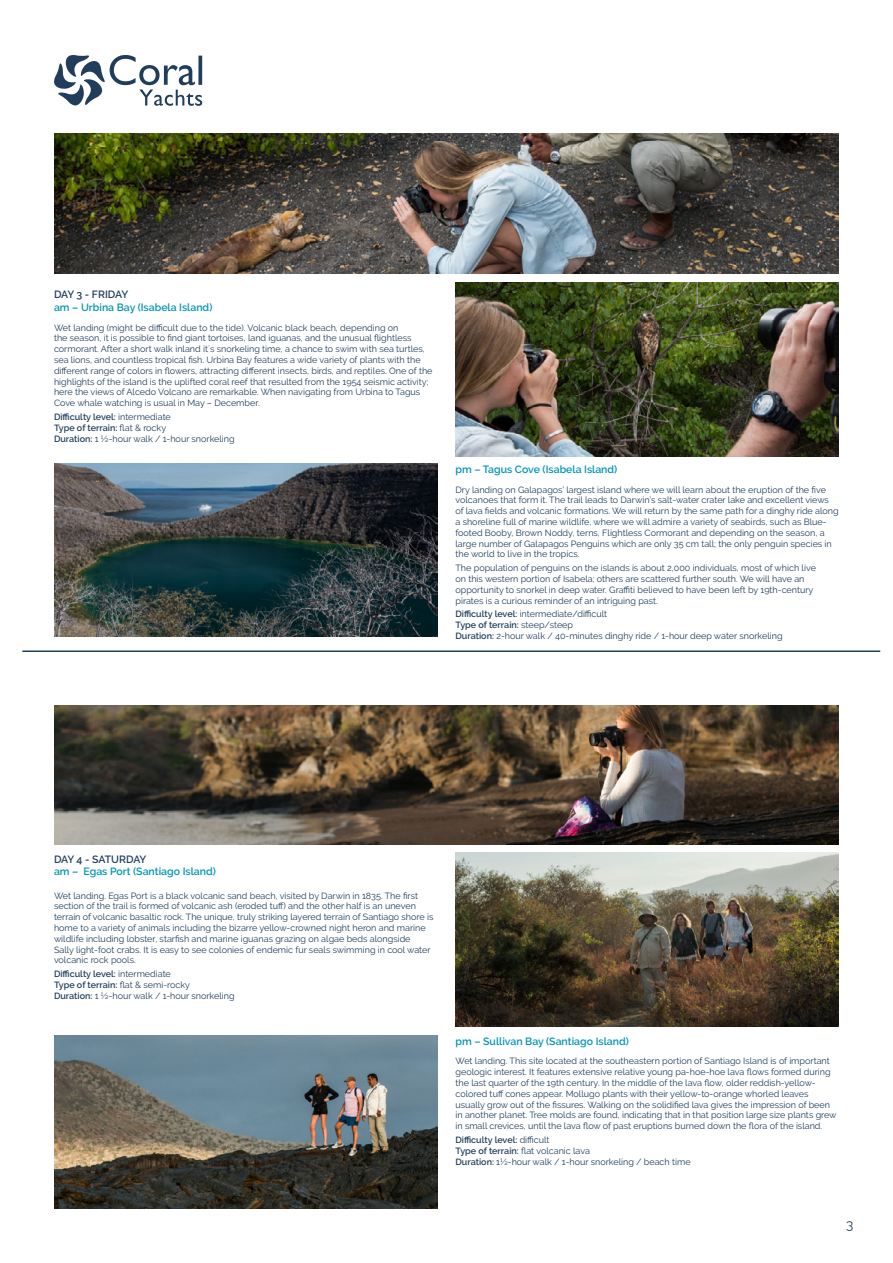
<style>
.page{position:relative;width:893px;height:1263px;background:#fff}
.page>*{position:absolute;margin:0;border:0;box-sizing:border-box;transform-origin:0 0}
.t1{font:13.5px "Raleway";color:#203e5c}
.t2{font:600 10.5px "Raleway";color:#0094b6}
.t3{font:600 10.5px "Raleway";letter-spacing:-.025em;color:#203e5c}
.t4{font:9px/10.8px "Raleway";color:#203e5c}
.s1{font-weight:600}
</style>
<div class="page">
<hr style="left:22px;top:650px;width:858px;height:2px;background:#203e5c">
<svg style="left:54px;top:55px;width:148px;height:51px"></svg>
<img style="left:455px;top:283px;width:384px;height:173px">
<img style="left:54px;top:134px;width:785px;height:140px">
<img style="left:54px;top:464px;width:383px;height:173px">
<img style="left:54px;top:705px;width:784px;height:140px">
<img style="left:455px;top:853px;width:384px;height:173px">
<img style="left:54px;top:1035px;width:383px;height:173px">
<p class="t3" style="left:54px;top:288px;width:76px">DAY 3 - FRIDAY</p>
<p class="t2" style="left:54px;top:301px;width:160px">am – Urbina Bay (Isabela Island)</p>
<p class="t4" style="left:54px;top:322px;width:380px">Wet landing (might be difficult due to the tide). Volcanic black beach, depending on<br>the season, it is possible to find giant tortoises, land iguanas, and the unusual flightless cormorant. After a short walk inland it´s snorkeling time, a chance to swim with sea turtles, sea lions, and countless tropical fish. Urbina Bay features a wide variety of plants with the different range of colors in flowers, attracting different insects, birds, and reptiles. One of the highlights of the island is the uplifted coral reef that resulted from the 1954 seismic activity; here the views of Alcedo Volcano are remarkable. When navigating from Urbina to Tagus Cove whale watching is usual in May – December.</p>
<p class="t4" style="left:54px;top:411px;width:182px"><span class="s1">Difficulty level:</span> intermediate<br><span class="s1">Type of terrain:</span> flat &amp; rocky<br><span class="s1">Duration:</span> 1 ½-hour walk / 1-hour snorkeling</p>
<p class="t2" style="left:455px;top:464px;width:163px">pm – Tagus Cove (Isabela Island)</p>
<p class="t4" style="left:455px;top:484px;width:385px">Dry landing on Galapagos’ largest island where we will learn about the eruption of the five volcanoes that form it. The trail leads to Darwin’s salt-water crater lake and excellent views of lava fields and volcanic formations. We will return by the same path for a dinghy ride along a shoreline full of marine wildlife, where we will admire a variety of seabirds, such as Blue&shy;footed Booby, Brown Noddy, terns, Flightless Cormorant and depending on the season, a large number of Galapagos Penguins which are only 35 cm tall; the only penguin species in the world to live in the tropics.</p>
<p class="t4" style="left:455px;top:563px;width:362px">The population of penguins on the islands is about 2,000 individuals, most of which live on this western portion of Isabela; others are scattered further south. We will have an opportunity to snorkel in deep water. Graffiti believed to have been left by 19th-century pirates is a curious reminder of an intriguing past.</p>
<p class="t4" style="left:455px;top:609px;width:329px"><span class="s1">Difficulty level:</span> intermediate/difficult<br><span class="s1">Type of terrain:</span> steep/steep<br><span class="s1">Duration:</span> 2-hour walk / 40-minutes dinghy ride / 1-hour deep water snorkeling</p>
<p class="t3" style="left:54px;top:853px;width:94px">DAY 4 - SATURDAY</p>
<p class="t2" style="left:54px;top:865px;width:163px">am – Egas Port (Santiago Island)</p>
<p class="t4" style="left:54px;top:890px;width:381px">Wet landing. Egas Port is a black volcanic sand beach, visited by Darwin in 1835. The first section of the trail is formed of volcanic ash (eroded tuff) and the other half is an uneven terrain of volcanic basaltic rock. The unique, truly striking layered terrain of Santiago shore is home to a variety of animals including the bizarre yellow-crowned night heron and marine wildlife including lobster, starfish and marine iguanas grazing on algae beds alongside<br>Sally light-foot crabs. It is easy to see colonies of endemic fur seals swimming in cool water volcanic rock pools.</p>
<p class="t4" style="left:54px;top:968px;width:182px"><span class="s1">Difficulty level:</span> intermediate<br><span class="s1">Type of terrain:</span> flat &amp; semi-rocky<br><span class="s1">Duration:</span> 1 ½-hour walk / 1-hour snorkeling</p>
<p class="t2" style="left:455px;top:1035px;width:175px">pm – Sullivan Bay (Santiago Island)</p>
<p class="t4" style="left:455px;top:1056px;width:383px">Wet landing. This site located at the southeastern portion of Santiago Island is of important geologic interest. It features extensive relative young pa-hoe-hoe lava flows formed during the last quarter of the 19th century. In the middle of the lava flow, older reddish-yellow&shy;colored tuff cones appear. Mollugo plants with their yellow-to-orange whorled leaves usually grow out of the fissures. Walking on the solidified lava gives the impression of been in another planet. Tree molds are found, indicating that in that position large size plants grew in small crevices, until the lava flow of past eruptions burned down the flora of the island.</p>
<p class="t4" style="left:455px;top:1134px;width:237px"><span class="s1">Difficulty level:</span> difficult<br><span class="s1">Type of terrain:</span> flat volcanic lava<br><span class="s1">Duration:</span> 1½-hour walk / 1-hour snorkeling / beach time</p>
<h1 class="t1" style="left:846px;top:1216px;width:9px">3</h1>
</div>
